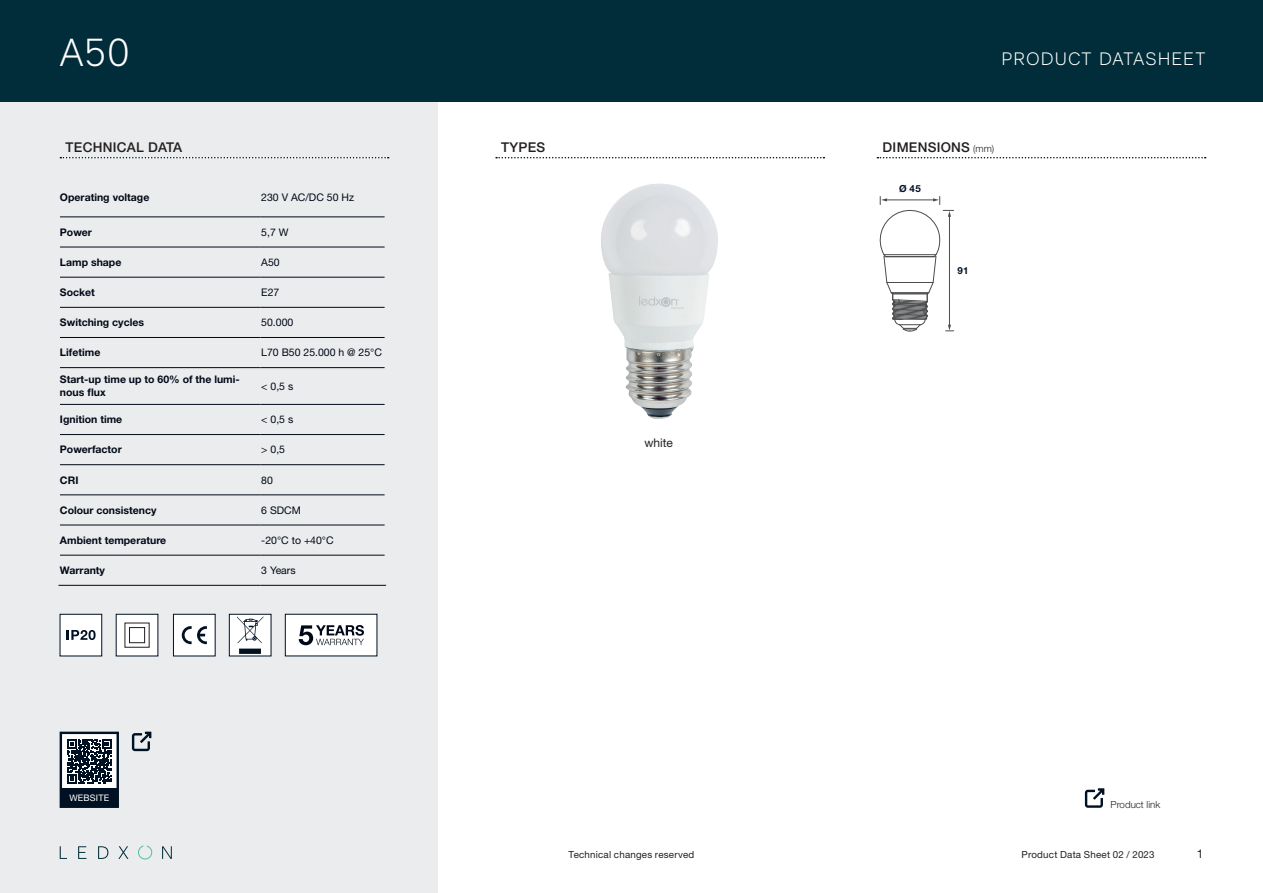
<style>
.page{position:relative;width:1263px;height:893px;background:#fff}
.page>*{position:absolute;margin:0;border:0;box-sizing:border-box;transform-origin:0 0}
.t1{font:300 39px "RM Neue";color:#fff}
.t2{font:300 18px "RM Neue";letter-spacing:.05em;color:#fff}
.t3{font:500 13.5px "Helvetica Neue LT Std";letter-spacing:.02em;color:#231f20}
.t4{font:12px "Helvetica Neue LT Std";color:#231f20}
.t5{font:700 10.5px/12.6px "Helvetica Neue LT Std";color:#000817}
.t6{font:10.5px "Helvetica Neue LT Std";color:#000817}
.t7{font:9.75px "Helvetica Neue LT Std";letter-spacing:.02em;color:#231f20}
.t8{font:300 9.75px "Helvetica Neue LT Std";color:#231f20}
.t9{font:700 9.75px "Helvetica Neue LT Std";color:#001123}
.t10{font:9px "Helvetica Neue LT Std";letter-spacing:.02em;color:#fff}
.s1{font-weight:300;font-size:9.75px}
</style>
<div class="page">
<div style="left:0;top:0;width:1263px;height:102px;background:#002d39"></div>
<div style="left:0;top:102px;width:437px;height:791px;background:#ebeced"></div>
<svg style="left:60px;top:846px;width:7px;height:13px"></svg>
<svg style="left:78px;top:846px;width:8px;height:13px"></svg>
<svg style="left:98px;top:846px;width:10px;height:13px"></svg>
<svg style="left:118px;top:846px;width:10px;height:13px"></svg>
<svg style="left:162px;top:846px;width:10px;height:13px"></svg>
<svg style="left:138px;top:845px;width:14px;height:14px"></svg>
<div style="left:285px;top:614px;width:92px;height:42px;background:#fff"></div>
<svg style="left:299px;top:625px;width:65px;height:20px"></svg>
<svg style="left:60px;top:157px;width:329px;height:1px"></svg>
<svg style="left:496px;top:157px;width:328px;height:1px"></svg>
<svg style="left:877px;top:157px;width:329px;height:1px"></svg>
<svg style="left:1085px;top:788px;width:19px;height:20px"></svg>
<svg style="left:175px;top:616px;width:39px;height:38px"></svg>
<div style="left:173px;top:614px;width:43px;height:42px;border:1px solid #001123"></div>
<svg style="left:118px;top:616px;width:38px;height:38px"></svg>
<div style="left:60px;top:614px;width:42px;height:42px;background:#fff"></div>
<svg style="left:231px;top:616px;width:38px;height:38px"></svg>
<div style="left:229px;top:614px;width:42px;height:42px;border:1px solid #001123"></div>
<svg style="left:67px;top:630px;width:29px;height:10px"></svg>
<hr style="left:60px;top:217px;width:201px;height:1px;background:#000817">
<hr style="left:261px;top:217px;width:124px;height:1px;background:#000817">
<hr style="left:60px;top:247px;width:201px;height:1px;background:#000817">
<hr style="left:261px;top:247px;width:124px;height:1px;background:#000817">
<hr style="left:60px;top:277px;width:201px;height:1px;background:#000817">
<hr style="left:261px;top:277px;width:124px;height:1px;background:#000817">
<hr style="left:60px;top:307px;width:201px;height:1px;background:#000817">
<hr style="left:261px;top:307px;width:124px;height:1px;background:#000817">
<hr style="left:60px;top:337px;width:201px;height:1px;background:#000817">
<hr style="left:261px;top:337px;width:124px;height:1px;background:#000817">
<hr style="left:60px;top:367px;width:201px;height:1px;background:#000817">
<hr style="left:261px;top:367px;width:124px;height:1px;background:#000817">
<hr style="left:60px;top:404px;width:201px;height:1px;background:#000817">
<hr style="left:261px;top:404px;width:124px;height:1px;background:#000817">
<hr style="left:60px;top:434px;width:201px;height:1px;background:#000817">
<hr style="left:261px;top:434px;width:124px;height:1px;background:#000817">
<hr style="left:60px;top:464px;width:201px;height:1px;background:#000817">
<hr style="left:261px;top:464px;width:124px;height:1px;background:#000817">
<hr style="left:60px;top:495px;width:201px;height:1px;background:#000817">
<hr style="left:261px;top:495px;width:124px;height:1px;background:#000817">
<hr style="left:60px;top:525px;width:201px;height:1px;background:#000817">
<hr style="left:261px;top:525px;width:124px;height:1px;background:#000817">
<hr style="left:60px;top:555px;width:201px;height:1px;background:#000817">
<hr style="left:261px;top:555px;width:124px;height:1px;background:#000817">
<hr style="left:58px;top:585px;width:203px;height:1px;background:#000817">
<hr style="left:261px;top:585px;width:125px;height:1px;background:#000817">
<img style="left:601px;top:183px;width:117px;height:236px">
<svg style="left:879px;top:196px;width:75px;height:136px"></svg>
<div style="left:62px;top:734px;width:55px;height:55px;background:#fff"></div>
<svg style="left:67px;top:739px;width:44px;height:44px"></svg>
<div style="left:60px;top:732px;width:59px;height:76px;border:2px solid #001123"></div>
<div style="left:61px;top:789px;width:57px;height:18px;background:#001123"></div>
<svg style="left:132px;top:732px;width:19px;height:19px"></svg>
<h1 class="t1" style="left:60px;top:29px;width:72px">A50</h1>
<p class="t3" style="left:66px;top:139px;width:118px">TECHNICAL DATA</p>
<p class="t3" style="left:501px;top:139px;width:46px">TYPES</p>
<p class="t5" style="left:60px;top:191px;width:91px">Operating voltage</p>
<p class="t6" style="left:261px;top:191px;width:94px">230 V AC/DC 50 Hz</p>
<p class="t5" style="left:60px;top:225px;width:34px">Power</p>
<p class="t6" style="left:261px;top:226px;width:29px">5,7 W</p>
<p class="t5" style="left:60px;top:256px;width:63px">Lamp shape</p>
<p class="t6" style="left:261px;top:256px;width:20px">A50</p>
<p class="t5" style="left:60px;top:286px;width:37px">Socket</p>
<p class="t6" style="left:261px;top:286px;width:20px">E27</p>
<p class="t5" style="left:60px;top:316px;width:86px">Switching cycles</p>
<p class="t6" style="left:261px;top:316px;width:34px">50.000</p>
<p class="t5" style="left:60px;top:346px;width:42px">Lifetime</p>
<p class="t6" style="left:261px;top:346px;width:122px">L70 B50 25.000 h @ 25°C</p>
<p class="t5" style="left:60px;top:373px;width:181px">Start-up time up to 60% of the lumi&shy;nous flux</p>
<p class="t6" style="left:261px;top:380px;width:33px">&lt; 0,5 s</p>
<p class="t5" style="left:60px;top:413px;width:64px">Ignition time</p>
<p class="t6" style="left:261px;top:413px;width:33px">&lt; 0,5 s</p>
<p class="t5" style="left:60px;top:443px;width:63px">Powerfactor</p>
<p class="t6" style="left:261px;top:443px;width:25px">&gt; 0,5</p>
<p class="t5" style="left:60px;top:473px;width:20px">CRI</p>
<p class="t6" style="left:261px;top:473px;width:13px">80</p>
<p class="t5" style="left:60px;top:503px;width:98px">Colour consistency</p>
<p class="t6" style="left:261px;top:504px;width:41px">6 SDCM</p>
<p class="t5" style="left:60px;top:533px;width:108px">Ambient temperature</p>
<p class="t6" style="left:261px;top:534px;width:74px">-20°C to +40°C</p>
<p class="t5" style="left:60px;top:564px;width:47px">Warranty</p>
<p class="t6" style="left:261px;top:564px;width:36px">3 Years</p>
<p class="t4" style="left:644px;top:435px;width:30px">white</p>
<h2 class="t2" style="left:1002px;top:48px;width:205px">PRODUCT DATASHEET</h2>
<p class="t3" style="left:883px;top:139px;width:113px">DIMENSIONS <span class="s1">(mm)</span></p>
<p class="t9" style="left:899px;top:182px;width:23px">Ø 45</p>
<p class="t9" style="left:957px;top:264px;width:13px">91</p>
<p class="t10" style="left:69px;top:793px;width:41px">WEBSITE</p>
<p class="t8" style="left:1110px;top:798px;width:51px">Product link</p>
<p class="t7" style="left:569px;top:848px;width:127px">Technical changes reserved</p>
<p class="t7" style="left:1022px;top:848px;width:134px">Product Data Sheet 02 / 2023</p>
<p class="t4" style="left:1197px;top:846px;width:8px">1</p>
</div>
